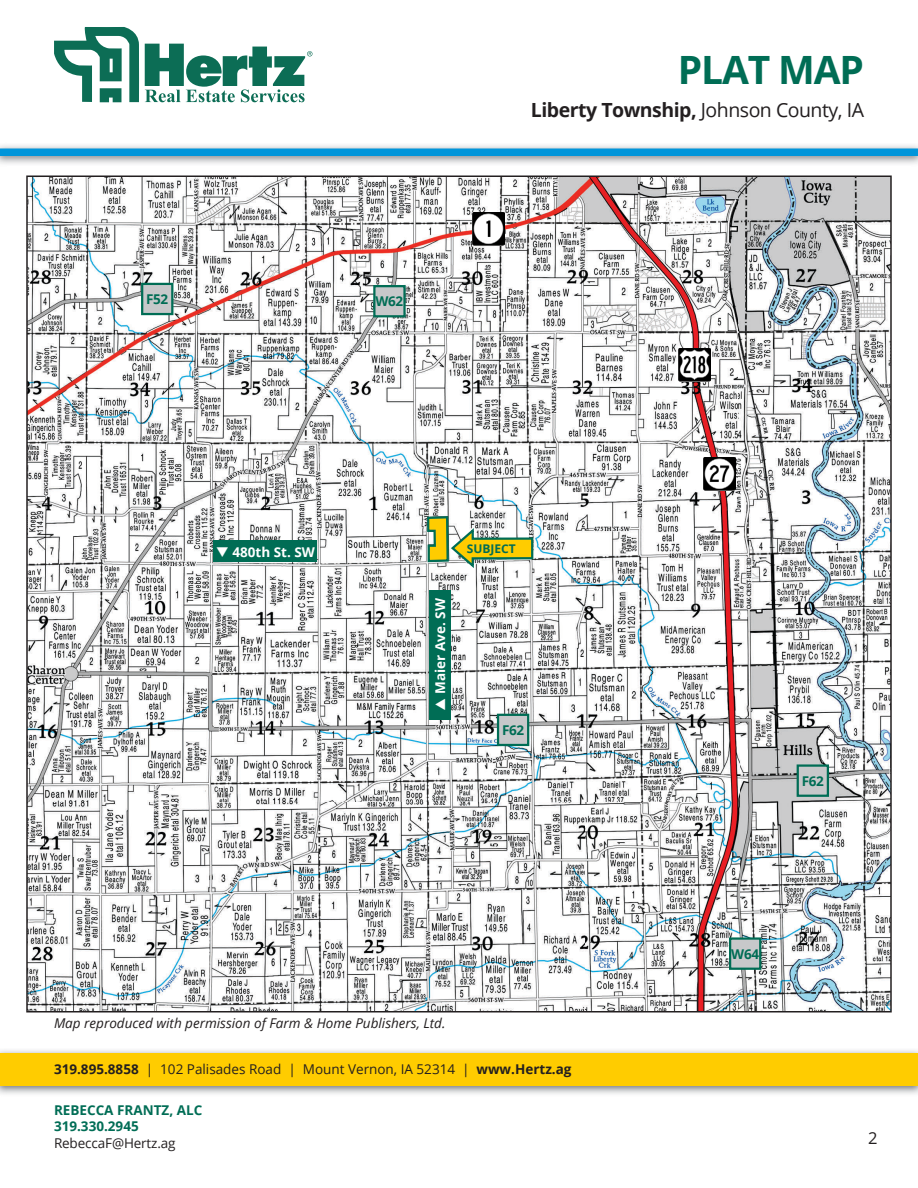
<style>
.page{position:relative;width:918px;height:1188px;background:#fff}
.page>*{position:absolute;margin:0;border:0;box-sizing:border-box;transform-origin:0 0}
.t1{font:700 39px "Open Sans";letter-spacing:-.03em;color:#006d55}
.t2{font:700 19.5px "Open Sans";letter-spacing:-.025em;color:#231f20}
.t3{font:16.5px "Open Sans";color:#231f20}
.t4{font:13.5px "Open Sans";color:#231f20}
.t5{font:italic 13.5px "Open Sans";color:#231f20}
.t6{font:700 13.5px/16.5px "Open Sans";color:#006d55}
.t7{font:700 13.5px "Open Sans";color:#fff}
.t8{font:700 12px "Open Sans";color:#006d55}
.s1{font-weight:400}
.s2{font-weight:700}
</style>
<div class="page">
<img style="left:0;top:1050px;width:918px;height:44px">
<div style="left:0;top:1053px;width:918px;height:32px;background:#fc0"></div>
<svg style="left:54px;top:27px;width:85px;height:75px"></svg>
<svg style="left:145px;top:44px;width:167px;height:58px"></svg>
<div style="left:0;top:148px;width:918px;height:8px;background:#0095da"></div>
<img style="left:29px;top:179px;width:860px;height:830px">
<img style="left:703px;top:458px;width:32px;height:32px">
<img style="left:678px;top:349px;width:33px;height:32px">
<div style="left:142px;top:284px;width:30px;height:30px;background:#c7c8ca"></div>
<div style="left:141px;top:283px;width:32px;height:32px;border:2px solid #006d55"></div>
<div style="left:374px;top:286px;width:31px;height:30px;background:#c7c8ca"></div>
<div style="left:373px;top:285px;width:33px;height:32px;border:2px solid #006d55"></div>
<div style="left:498px;top:715px;width:30px;height:30px;background:#c7c8ca"></div>
<div style="left:497px;top:714px;width:32px;height:32px;border:2px solid #006d55"></div>
<div style="left:798px;top:766px;width:30px;height:30px;background:#c7c8ca"></div>
<div style="left:797px;top:764px;width:32px;height:33px;border:2px solid #006d55"></div>
<div style="left:730px;top:939px;width:30px;height:30px;background:#c7c8ca"></div>
<div style="left:729px;top:937px;width:32px;height:33px;border:2px solid #006d55"></div>
<img style="left:472px;top:213px;width:33px;height:32px">
<svg style="left:426px;top:515px;width:108px;height:56px"></svg>
<div style="left:214px;top:541px;width:103px;height:21px;background:#006d55"></div>
<div style="left:429px;top:590px;width:22px;height:129px;background:#006d55"></div>
<h1 class="t1" style="left:678px;top:42px;width:188px">PLAT MAP</h1>
<p class="t6" style="left:146px;top:291px;width:24px">F52</p>
<p class="t6" style="left:376px;top:293px;width:29px">W62</p>
<h2 class="t2" style="left:531px;top:96px;width:335px">Liberty Township, <span class="s1">Johnson County, IA</span></h2>
<p class="t7" style="left:216px;top:542px;width:101px">❑ 480th St. SW</p>
<p class="t8" style="left:467px;top:541px;width:51px">SUBJECT</p>
<p class="t7" style="left:431px;top:694px;width:97px;rotate:-90deg">Maier Ave. SW</p>
<p class="t6" style="left:502px;top:722px;width:24px">F62</p>
<p class="t5" style="left:54px;top:1014px;width:393px">Map reproduced with permission of Farm &amp; Home Publishers, Ltd.</p>
<p class="t6" style="left:802px;top:772px;width:24px">F62</p>
<p class="t6" style="left:731px;top:945px;width:29px">W64</p>
<p class="t4" style="left:54px;top:1059px;width:519px"><span class="s2">319.895.8858</span> | 102 Palisades Road | Mount Vernon, IA 52314 | <span class="s2">www.Hertz.ag</span></p>
<p class="t6" style="left:54px;top:1101px;width:150px">REBECCA FRANTZ, ALC<br>319.330.2945</p>
<p class="t4" style="left:54px;top:1133px;width:123px">RebeccaF@Hertz.ag</p>
<p class="t3" style="left:868px;top:1127px;width:11px">2</p>
</div>
